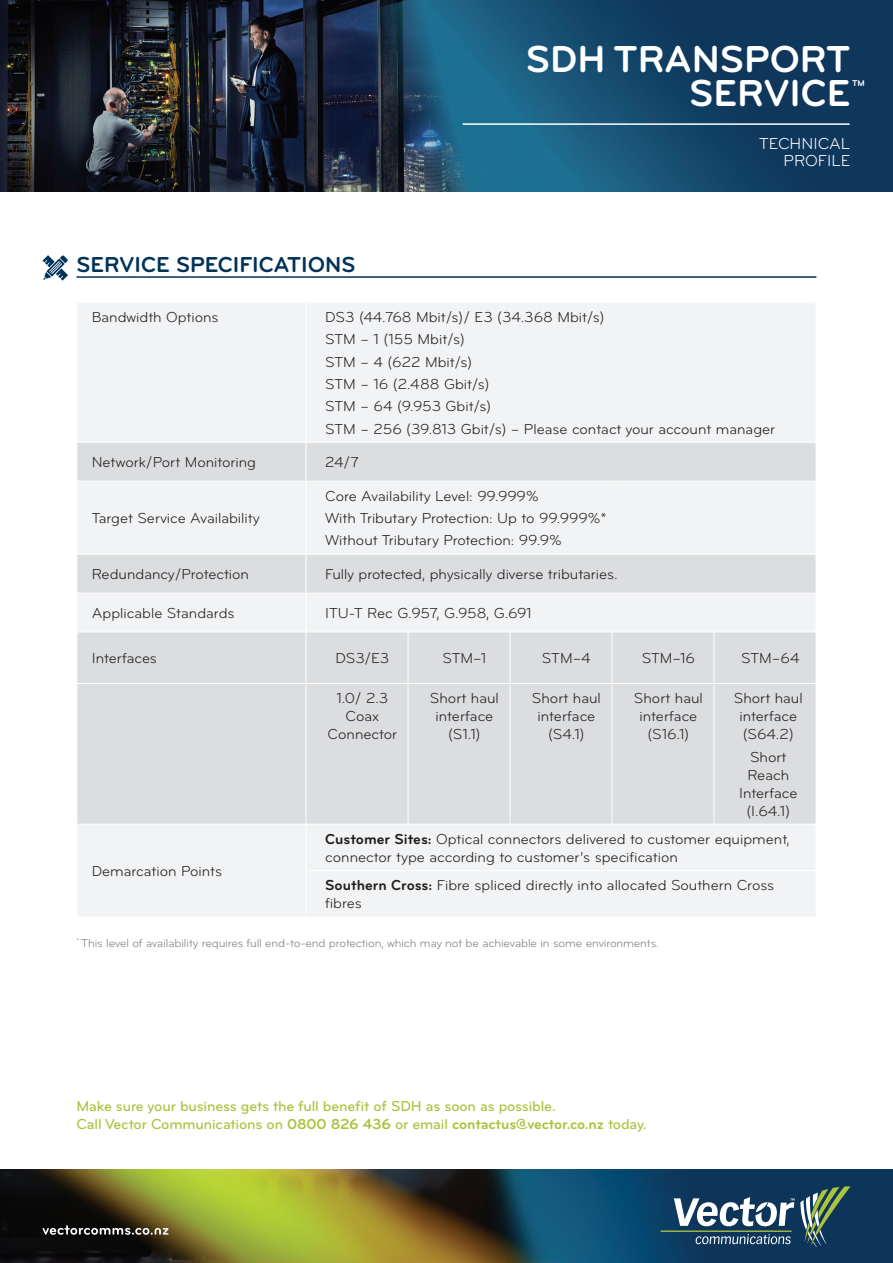
<style>
.page{position:relative;width:893px;height:1263px;background:#fff}
.page>*{position:absolute;margin:0;border:0;box-sizing:border-box;transform-origin:0 0}
.t1{font:39px/34.5px "Bryant Pro Bold Alternate";color:#fff;text-align:right}
.t2{font:700 22.5px "Bryant Pro";color:#00335a}
.t3{font:16.5px/16.5px "Bryant Pro Regular Alternate";color:#fff;text-align:right}
.t4{font:15px/18px "Bryant Pro";color:#231f20;text-align:center}
.t5{font:500 15px/18px "Bryant Pro";letter-spacing:-.01em;color:#abc33f}
.t6{font:15px "Bryant Pro";letter-spacing:-.02em;color:#231f20}
.t7{font:12px "Bryant Pro";letter-spacing:-.01em;color:#808285}
.t8{font:700 8.85px "Bryant Pro";color:#fff}
.s1{font-weight:700}
</style>
<div class="page">
<img style="left:0;top:1169px;width:893px;height:94px">
<svg style="left:674px;top:1186px;width:176px;height:61px;background:#46657a"></svg>
<hr style="left:660px;top:1230px;width:132px;height:2px;background:#abc33f">
<svg style="left:43px;top:1225px;width:126px;height:10px"></svg>
<img style="left:0;top:0;width:349px;height:191px">
<svg style="left:349px;top:0;width:544px;height:191px;background:#164769"></svg>
<hr style="left:463px;top:123px;width:387px;height:2px;background:#fff">
<hr style="left:77px;top:276px;width:739px;height:2px;background:#00335a">
<svg style="left:43px;top:255px;width:25px;height:26px"></svg>
<div style="left:78px;top:303px;width:737px;height:613px;background:#f2f3f4"></div>
<svg style="left:78px;top:443px;width:738px;height:381px;fill:#dcdddf"></svg>
<hr style="left:306px;top:303px;width:1px;height:139px;background:#fff">
<hr style="left:77px;top:442px;width:229px;height:1px;background:#fff">
<hr style="left:306px;top:442px;width:102px;height:1px;background:#fff">
<hr style="left:306px;top:443px;width:1px;height:38px;background:#fff">
<hr style="left:408px;top:442px;width:102px;height:1px;background:#fff">
<hr style="left:510px;top:442px;width:102px;height:1px;background:#fff">
<hr style="left:612px;top:442px;width:102px;height:1px;background:#fff">
<hr style="left:714px;top:442px;width:102px;height:1px;background:#fff">
<hr style="left:77px;top:481px;width:229px;height:1px;background:#fff">
<hr style="left:306px;top:481px;width:102px;height:1px;background:#fff">
<hr style="left:408px;top:481px;width:102px;height:1px;background:#fff">
<hr style="left:510px;top:481px;width:102px;height:1px;background:#fff">
<hr style="left:612px;top:481px;width:102px;height:1px;background:#fff">
<hr style="left:714px;top:481px;width:102px;height:1px;background:#fff">
<hr style="left:77px;top:554px;width:229px;height:1px;background:#fff">
<hr style="left:306px;top:554px;width:102px;height:1px;background:#fff">
<hr style="left:306px;top:554px;width:1px;height:39px;background:#fff">
<hr style="left:408px;top:554px;width:102px;height:1px;background:#fff">
<hr style="left:510px;top:554px;width:102px;height:1px;background:#fff">
<hr style="left:612px;top:554px;width:102px;height:1px;background:#fff">
<hr style="left:714px;top:554px;width:102px;height:1px;background:#fff">
<hr style="left:77px;top:593px;width:229px;height:1px;background:#fff">
<hr style="left:306px;top:593px;width:102px;height:1px;background:#fff">
<hr style="left:408px;top:593px;width:102px;height:1px;background:#fff">
<hr style="left:510px;top:593px;width:102px;height:1px;background:#fff">
<hr style="left:612px;top:593px;width:102px;height:1px;background:#fff">
<hr style="left:714px;top:593px;width:102px;height:1px;background:#fff">
<hr style="left:77px;top:632px;width:229px;height:1px;background:#fff">
<hr style="left:306px;top:632px;width:102px;height:1px;background:#fff">
<hr style="left:306px;top:632px;width:1px;height:51px;background:#fff">
<hr style="left:408px;top:632px;width:102px;height:1px;background:#fff">
<hr style="left:408px;top:632px;width:1px;height:51px;background:#fff">
<hr style="left:510px;top:632px;width:102px;height:1px;background:#fff">
<hr style="left:510px;top:632px;width:1px;height:51px;background:#fff">
<hr style="left:612px;top:632px;width:102px;height:1px;background:#fff">
<hr style="left:612px;top:632px;width:1px;height:51px;background:#fff">
<hr style="left:714px;top:632px;width:102px;height:1px;background:#fff">
<hr style="left:714px;top:632px;width:1px;height:51px;background:#fff">
<hr style="left:77px;top:683px;width:229px;height:1px;background:#fff">
<hr style="left:306px;top:683px;width:102px;height:1px;background:#fff">
<hr style="left:408px;top:683px;width:102px;height:1px;background:#fff">
<hr style="left:408px;top:684px;width:1px;height:140px;background:#fff">
<hr style="left:510px;top:683px;width:102px;height:1px;background:#fff">
<hr style="left:510px;top:684px;width:1px;height:140px;background:#fff">
<hr style="left:612px;top:683px;width:102px;height:1px;background:#fff">
<hr style="left:612px;top:684px;width:1px;height:140px;background:#fff">
<hr style="left:714px;top:683px;width:102px;height:1px;background:#fff">
<hr style="left:714px;top:684px;width:1px;height:140px;background:#fff">
<hr style="left:306px;top:481px;width:1px;height:73px;background:#fff">
<hr style="left:306px;top:593px;width:1px;height:39px;background:#fff">
<hr style="left:306px;top:684px;width:1px;height:140px;background:#fff">
<hr style="left:77px;top:824px;width:229px;height:1px;background:#fff">
<hr style="left:306px;top:824px;width:102px;height:1px;background:#fff">
<hr style="left:408px;top:824px;width:102px;height:1px;background:#fff">
<hr style="left:510px;top:824px;width:102px;height:1px;background:#fff">
<hr style="left:612px;top:824px;width:102px;height:1px;background:#fff">
<hr style="left:714px;top:824px;width:102px;height:1px;background:#fff">
<hr style="left:306px;top:824px;width:1px;height:46px;background:#fff">
<hr style="left:306px;top:870px;width:102px;height:1px;background:#fff">
<hr style="left:306px;top:871px;width:1px;height:46px;background:#fff">
<hr style="left:408px;top:870px;width:102px;height:1px;background:#fff">
<hr style="left:510px;top:870px;width:102px;height:1px;background:#fff">
<hr style="left:612px;top:870px;width:102px;height:1px;background:#fff">
<hr style="left:714px;top:870px;width:102px;height:1px;background:#fff">
<h1 class="t1" style="left:526px;top:42px;width:326px">SDH TRANSPORT<br>SERVICE</h1>
<p class="t8" style="left:852px;top:78px;width:14px">TM</p>
<h2 class="t2" style="left:77px;top:251px;width:280px">SERVICE SPECIFICATIONS</h2>
<p class="t3" style="left:759px;top:136px;width:93px">TECHNICAL<br>PROFILE</p>
<p class="t4" style="left:92px;top:308px;width:128px">Bandwidth Options</p>
<p class="t4" style="left:325px;top:306px;width:451px;line-height:22.4px;text-align:left">DS3 (44.768 Mbit/s)/ E3 (34.368 Mbit/s)<br>STM – 1 (155 Mbit/s)<br>STM – 4 (622 Mbit/s)<br>STM – 16 (2.488 Gbit/s)<br>STM – 64 (9.953 Gbit/s)<br>STM – 256 (39.813 Gbit/s) – Please contact your account manager</p>
<p class="t4" style="left:92px;top:453px;width:166px">Network/Port Monitoring</p>
<p class="t4" style="left:325px;top:453px;width:35px">24/7</p>
<p class="t4" style="left:92px;top:509px;width:169px">Target Service Availability</p>
<p class="t4" style="left:325px;top:485px;width:283px;line-height:22.4px;text-align:left">Core Availability Level: 99.999%<br>With Tributary Protection: Up to 99.999%*<br>Without Tributary Protection: 99.9%</p>
<p class="t4" style="left:92px;top:565px;width:159px">Redundancy/Protection</p>
<p class="t4" style="left:325px;top:565px;width:294px">Fully protected, physically diverse tributaries.</p>
<p class="t4" style="left:92px;top:604px;width:144px">Applicable Standards</p>
<p class="t6" style="left:325px;top:604px;width:208px">ITU-T Rec G.957, G.958, G.691</p>
<p class="t4" style="left:92px;top:649px;width:67px">Interfaces</p>
<p class="t4" style="left:335px;top:649px;width:55px">DS3/E3</p>
<p class="t4" style="left:442px;top:649px;width:45px">STM–1</p>
<p class="t4" style="left:542px;top:649px;width:50px">STM–4</p>
<p class="t4" style="left:642px;top:649px;width:55px">STM–16</p>
<p class="t4" style="left:741px;top:649px;width:60px">STM–64</p>
<p class="t4" style="left:328px;top:689px;width:71px">1.0/ 2.3<br>Coax<br>Connector</p>
<p class="t4" style="left:430px;top:689px;width:70px">Short haul interface (S1.1)</p>
<p class="t4" style="left:532px;top:689px;width:70px">Short haul interface (S4.1)</p>
<p class="t4" style="left:634px;top:689px;width:70px">Short haul interface (S16.1)</p>
<p class="t4" style="left:734px;top:689px;width:70px">Short haul interface (S64.2)</p>
<p class="t4" style="left:739px;top:748px;width:60px">Short<br>Reach<br>Interface (I.64.1)</p>
<p class="t4" style="left:325px;top:830px;width:466px;text-align:left"><span class="s1">Customer Sites:</span> Optical connectors delivered to customer equipment, connector type according to customer’s specification</p>
<p class="t4" style="left:325px;top:876px;width:450px;text-align:left"><span class="s1">Southern Cross:</span> Fibre spliced directly into allocated Southern Cross fibres</p>
<p class="t7" style="left:77px;top:935px;width:584px"><sup>*</sup> This level of availability requires full end-to-end protection, which may not be achievable in some environments.</p>
<p class="t4" style="left:92px;top:862px;width:132px">Demarcation Points</p>
<p class="t5" style="left:77px;top:1096px;width:572px">Make sure your business gets the full benefit of SDH as soon as possible.<br>Call Vector Communications on <span class="s1">0800 826 436</span> or email <span class="s1">contactus@vector.co.nz</span> today.</p>
</div>
